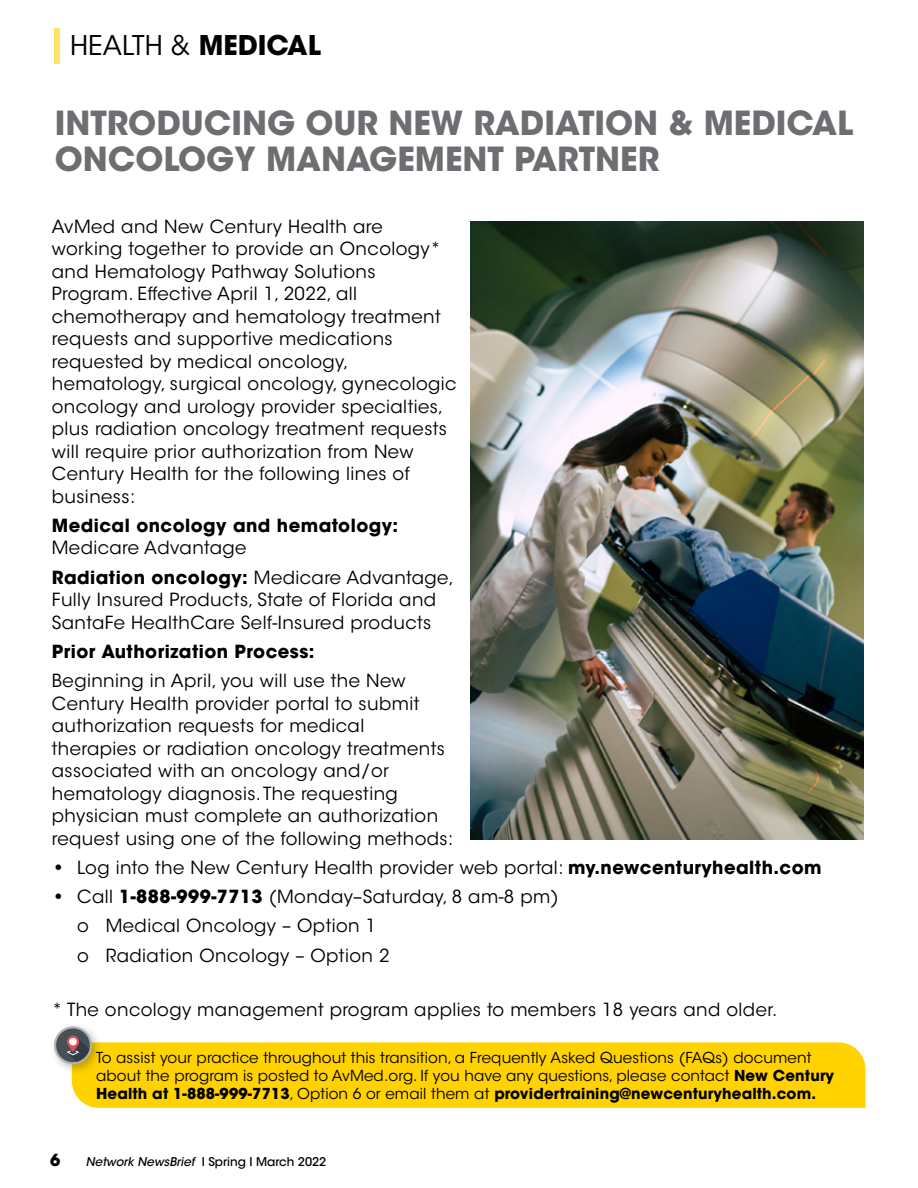
<style>
.page{position:relative;width:918px;height:1188px;background:#fff}
.page>*{position:absolute;margin:0;border:0;box-sizing:border-box;transform-origin:0 0}
.t1{font:700 33px/36px "ITC Avant Garde Std";color:#6d6e71}
.t2{font:27px "ITC Avant Garde Std";color:#000}
.t3{font:18px/22.5px "ITC Avant Garde Std";letter-spacing:.025em;color:#000}
.t4{font:700 18px "ITC Avant Garde Std";letter-spacing:.025em;color:#000}
.t5{font:700 16.5px "ITC Avant Garde Std";color:#000}
.t6{font:15px/18px "ITC Avant Garde Std";letter-spacing:.01em;color:#000}
.t7{font:500 12px "ITC Avant Garde Std";color:#000}
.s1{font-weight:700}
.s2{font-style:italic}
</style>
<div class="page">
<div style="left:54px;top:28px;width:5px;height:36px;background:#ffe363"></div>
<div style="left:72px;top:1042px;width:794px;height:66px;background:#ffd200"></div>
<div style="left:50px;top:1022px;width:53px;height:53px;background:#000;opacity:.25"></div>
<svg style="left:55px;top:1027px;width:36px;height:36px"></svg>
<div style="left:54px;top:1026px;width:38px;height:38px;border:2px solid #b1b4b6;border-radius:50%"></div>
<svg style="left:67px;top:1036px;width:22px;height:26px"></svg>
<div style="left:69px;top:1038px;width:8px;height:7px;background:#fff;border-radius:50%"></div>
<img style="left:471px;top:221px;width:393px;height:618px">
<h2 class="t2" style="left:70px;top:29px;width:252px">HEALTH &amp; <span class="s1">MEDICAL</span></h2>
<h1 class="t1" style="left:55px;top:105px;width:800px">INTRODUCING OUR NEW RADIATION &amp; MEDICAL<br>ONCOLOGY MANAGEMENT PARTNER</h1>
<p class="t3" style="left:52px;top:215px;width:406px">AvMed and New Century Health are working together to provide an Oncology* and Hematology Pathway Solutions Program. Effective April 1, 2022, all chemotherapy and hematology treatment requests and supportive medications requested by medical oncology, hematology, surgical oncology, gynecologic oncology and urology provider specialties, plus radiation oncology treatment requests will require prior authorization from New Century Health for the following lines of business:</p>
<p class="t4" style="left:52px;top:514px;width:348px">Medical oncology and hematology:</p>
<p class="t3" style="left:52px;top:533px;width:404px;line-height:29.2px">Medicare Advantage<br><span class="s1">Radiation oncology:</span> Medicare Advantage,</p>
<p class="t3" style="left:52px;top:589px;width:386px">Fully Insured Products, State of Florida and<br>SantaFe HealthCare Self-Insured products</p>
<p class="t4" style="left:52px;top:640px;width:264px">Prior Authorization Process:</p>
<p class="t3" style="left:52px;top:670px;width:403px">Beginning in April, you will use the New Century Health provider portal to submit authorization requests for medical therapies or radiation oncology treatments associated with an oncology and/or hematology diagnosis. The requesting physician must complete an authorization request using one of the following methods:</p>
<p class="t3" style="left:52px;top:856px;width:771px"><span class="s1">•</span> Log into the New Century Health provider web portal: <span class="s1">my.newcenturyhealth.com</span></p>
<p class="t3" style="left:77px;top:882px;width:483px;line-height:29.2px;text-indent:-25px"><span class="s1">•</span> Call <span class="s1">1-888-999-7713</span> (Monday–Saturday, 8 am-8 pm) o Medical Oncology – Option 1<br>o Radiation Oncology – Option 2</p>
<p class="t3" style="left:52px;top:998px;width:727px">* The oncology management program applies to members 18 years and older.</p>
<p class="t6" style="left:96px;top:1048px;width:740px">To assist your practice throughout this transition, a Frequently Asked Questions (FAQs) document about the program is posted to AvMed.org. If you have any questions, please contact <span class="s1">New Century<br>Health at 1-888-999-7713</span>, Option 6 or email them at <span class="s1">providertraining@newcenturyhealth.com.</span></p>
<p class="t5" style="left:50px;top:1149px;width:12px">6</p>
<p class="t7" style="left:86px;top:1154px;width:242px"><span class="s2">Network NewsBrief</span> I S p r i n g I M a rc h 2 0 2 2</p>
</div>
